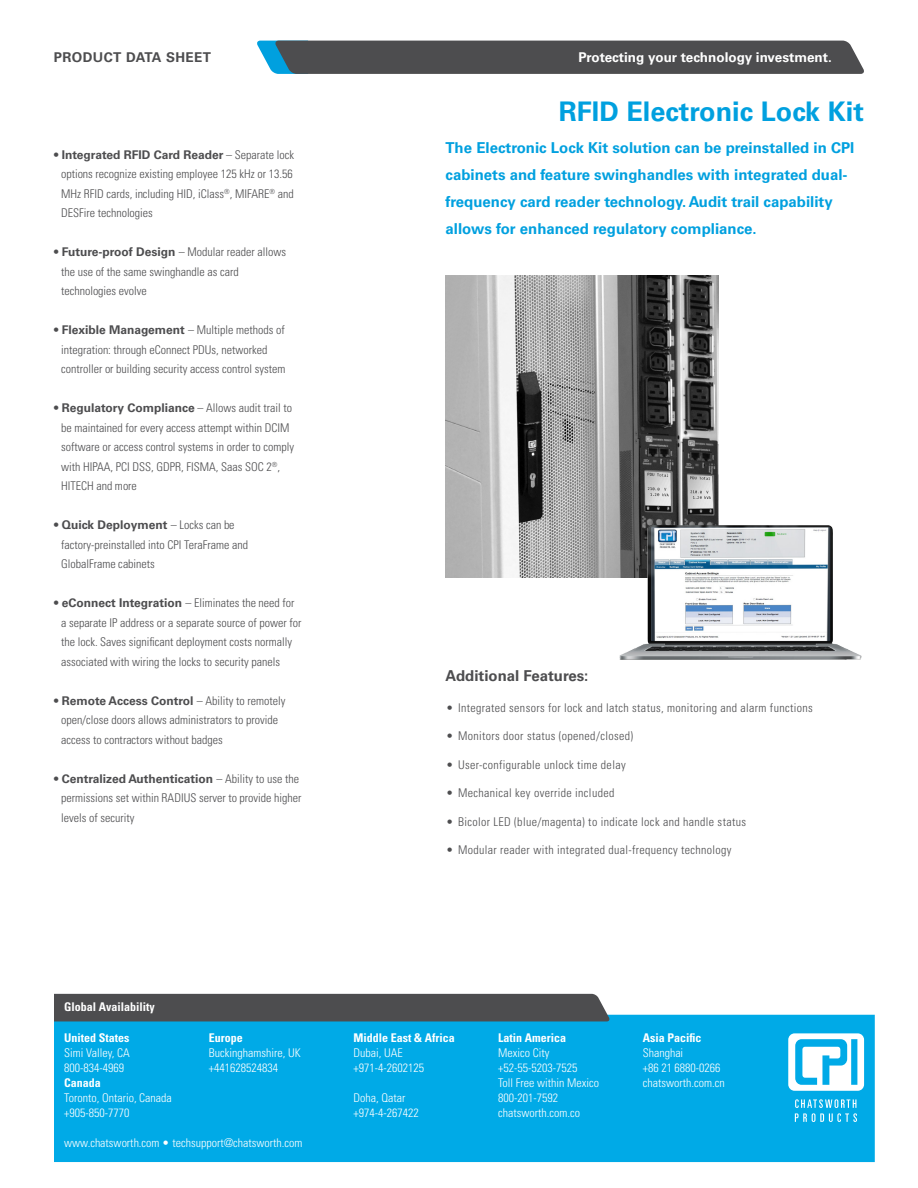
<style>
.page{position:relative;width:918px;height:1188px;background:#fff}
.page>*{position:absolute;margin:0;border:0;box-sizing:border-box;transform-origin:0 0}
.t1{font:700 27px "Univers LT Std";color:#00a0df}
.t2{font:700 15px/27px "Univers LT Std";color:#00a0df}
.t3{font:700 15px "Univers LT Std";color:#4d4d4f}
.t4{font:700 13.5px "Univers LT Std";color:#fff}
.t5{font:700 13.5px "Univers LT Std";letter-spacing:.03em;color:#4d4d4f}
.t6{font:300 condensed 12px/19.5px "Univers LT Std";color:#4d4d4f}
.t7{font:300 condensed 12px/15px "Univers LT Std";color:#fff}
.t8{font:300 condensed 12px "Univers LT Std";letter-spacing:.03em;color:#4d4d4f}
.t9{font:700 condensed 12px "Univers LT Std";color:#fff}
.s1{font-weight:700;font-stretch:normal}
</style>
<div class="page">
<svg style="left:257px;top:41px;width:607px;height:33px;background:#4f5458"></svg>
<div style="left:54px;top:1015px;width:821px;height:147px;background:#00aae7"></div>
<svg style="left:795px;top:1099px;width:62px;height:23px"></svg>
<svg style="left:788px;top:1033px;width:76px;height:58px"></svg>
<div style="left:54px;top:994px;width:556px;height:27px;background:#4d4d4f"></div>
<img style="left:446px;top:275px;width:272px;height:303px">
<img style="left:619px;top:525px;width:242px;height:135px">
<p class="t5" style="left:54px;top:49px;width:159px">PRODUCT DATA SHEET</p>
<p class="t4" style="left:578px;top:49px;width:255px">Protecting your technology investment.</p>
<p class="t6" style="left:61px;top:145px;width:235px;text-align:justify;text-indent:-7px"><span class="s1">• Integrated RFID Card Reader</span> – Separate lock options recognize existing employee 125 kHz or 13.56<br>MHz RFID cards, including HID, iClass<sup>®</sup>, MIFARE<sup>®</sup> and DESFire technologies</p>
<p class="t6" style="left:61px;top:242px;width:226px;text-indent:-7px"><span class="s1">• Future-proof Design</span> – Modular reader allows the use of the same swinghandle as card technologies evolve</p>
<p class="t6" style="left:61px;top:320px;width:226px;text-indent:-7px"><span class="s1">• Flexible Management</span> – Multiple methods of integration: through eConnect PDUs, networked controller or building security access control system</p>
<p class="t6" style="left:61px;top:398px;width:235px;text-indent:-7px"><span class="s1">• Regulatory Compliance</span> – Allows audit trail to be maintained for every access attempt within DCIM software or access control systems in order to comply with HIPAA, PCI DSS, GDPR, FISMA, Saas SOC 2<sup>®</sup>, HITECH and more</p>
<p class="t6" style="left:61px;top:515px;width:189px;text-indent:-7px"><span class="s1">• Quick Deployment</span> – Locks can be factory-preinstalled into CPI TeraFrame and<br>GlobalFrame cabinets</p>
<p class="t6" style="left:61px;top:593px;width:242px;text-indent:-7px"><span class="s1">• eConnect Integration</span> – Eliminates the need for a separate IP address or a separate source of power for the lock. Saves significant deployment costs normally associated with wiring the locks to security panels</p>
<p class="t6" style="left:61px;top:691px;width:226px;text-indent:-7px"><span class="s1">• Remote Access Control</span> – Ability to remotely open/close doors allows administrators to provide access to contractors without badges</p>
<p class="t6" style="left:61px;top:769px;width:242px;text-indent:-7px"><span class="s1">• Centralized Authentication</span> – Ability to use the permissions set within RADIUS server to provide higher levels of security</p>
<h1 class="t1" style="left:559px;top:95px;width:306px">RFID Electronic Lock Kit</h1>
<p class="t2" style="left:446px;top:135px;width:410px">The Electronic Lock Kit solution can be preinstalled in CPI cabinets and feature swinghandles with integrated dual&shy;frequency card reader technology. Audit trail capability allows for enhanced regulatory compliance.</p>
<p class="t3" style="left:446px;top:667px;width:144px">Additional Features:</p>
<p class="t8" style="left:446px;top:700px;width:368px">• Integrated sensors for lock and latch status, monitoring and alarm functions</p>
<p class="t8" style="left:446px;top:729px;width:189px">• Monitors door status (opened/closed)</p>
<p class="t8" style="left:446px;top:757px;width:181px">• User-configurable unlock time delay</p>
<p class="t8" style="left:446px;top:786px;width:170px">• Mechanical key override included</p>
<p class="t8" style="left:446px;top:814px;width:302px">• Bicolor LED (blue/magenta) to indicate lock and handle status</p>
<p class="t8" style="left:446px;top:843px;width:287px">• Modular reader with integrated dual-frequency technology</p>
<p class="t9" style="left:64px;top:999px;width:92px">Global Availability</p>
<p class="t9" style="left:64px;top:1030px;width:67px">United States</p>
<p class="t7" style="left:64px;top:1045px;width:67px">Simi Valley, CA<br>800-834-4969</p>
<p class="t9" style="left:64px;top:1075px;width:38px">Canada</p>
<p class="t7" style="left:64px;top:1090px;width:109px">Toronto, Ontario, Canada +905-850-7770</p>
<p class="t7" style="left:64px;top:1136px;width:240px">www.chatsworth.com • techsupport@chatsworth.com</p>
<p class="t9" style="left:209px;top:1030px;width:35px">Europe</p>
<p class="t7" style="left:209px;top:1045px;width:93px">Buckinghamshire, UK +441628524834</p>
<p class="t9" style="left:353px;top:1030px;width:103px">Middle East &amp; Africa</p>
<p class="t7" style="left:353px;top:1045px;width:72px">Dubai, UAE +971-4-2602125</p>
<p class="t7" style="left:353px;top:1090px;width:67px">Doha, Qatar +974-4-267422</p>
<p class="t9" style="left:498px;top:1030px;width:69px">Latin America</p>
<p class="t7" style="left:498px;top:1045px;width:103px">Mexico City +52-55-5203-7525<br>Toll Free within Mexico<br>800-201-7592 chatsworth.com.co</p>
<p class="t9" style="left:643px;top:1030px;width:60px">Asia Pacific</p>
<p class="t7" style="left:643px;top:1045px;width:83px">Shanghai<br>+86 21 6880-0266 chatsworth.com.cn</p>
</div>
